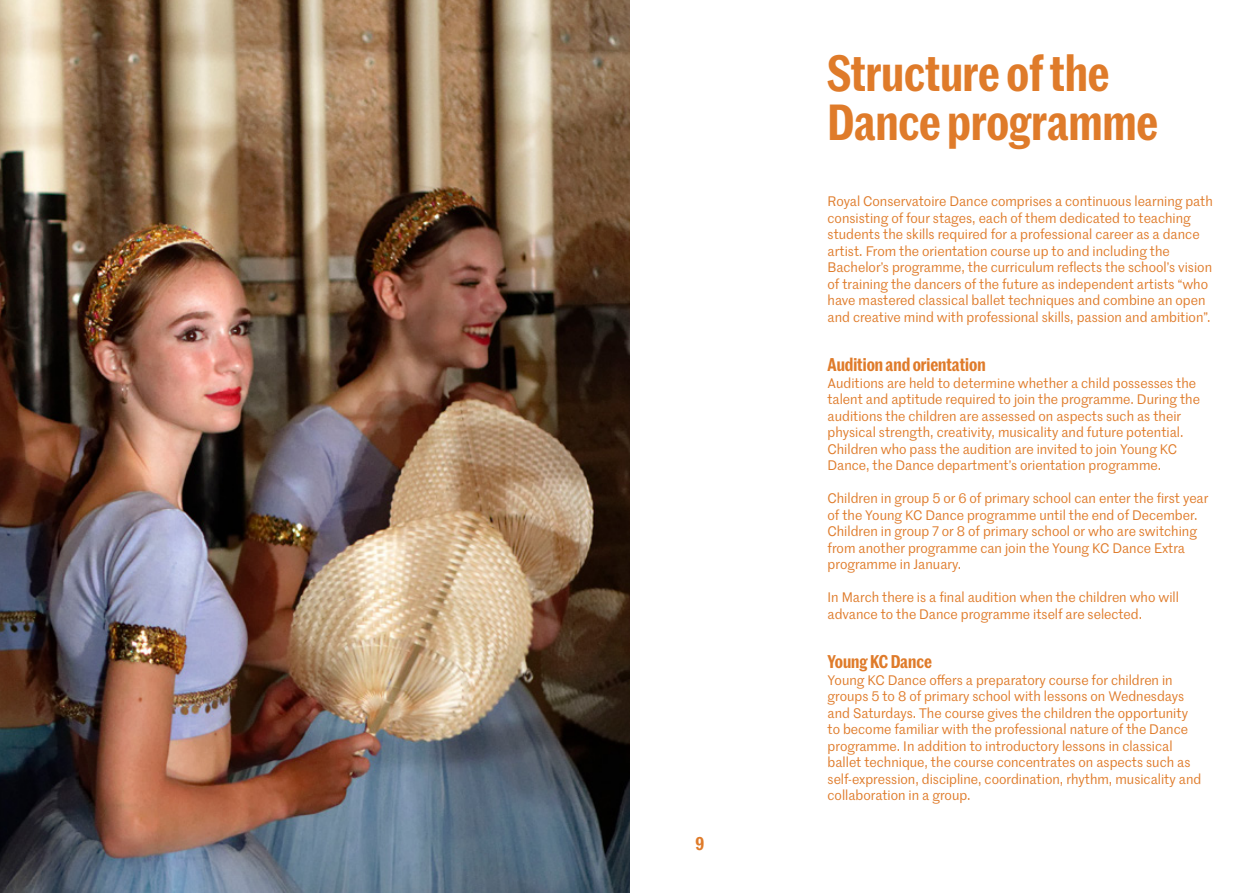
<style>
.page{position:relative;width:1259px;height:893px;background:#fff}
.page>*{position:absolute;margin:0;border:0;box-sizing:border-box;transform-origin:0 0}
.t1{font:600 49.5px/49.5px "Marr Sans Cond";color:#df7b2a}
.t2{font:600 18px "Marr Sans Cond";color:#df7b2a}
.t3{font:13.5px/16.5px "Marr Sans";color:#df7b2a}
</style>
<div class="page">
<img style="left:0;top:0;width:629px;height:893px">
<h2 class="t2" style="left:695px;top:830px;width:10px">9</h2>
<h1 class="t1" style="left:827px;top:45px;width:332px">Structure of the<br>Dance programme</h1>
<p class="t3" style="left:827px;top:193px;width:387px">Royal Conservatoire Dance comprises a continuous learning path consisting of four stages, each of them dedicated to teaching students the skills required for a professional career as a dance artist. From the orientation course up to and including the Bachelor’s programme, the curriculum reflects the school’s vision of training the dancers of the future as independent artists “who have mastered classical ballet techniques and combine an open and creative mind with professional skills, passion and ambition”.</p>
<h2 class="t2" style="left:827px;top:352px;width:160px">Audition and orientation</h2>
<p class="t3" style="left:827px;top:374px;width:374px">Auditions are held to determine whether a child possesses the talent and aptitude required to join the programme. During the auditions the children are assessed on aspects such as their physical strength, creativity, musicality and future potential.<br>Children who pass the audition are invited to join Young KC Dance, the Dance department’s orientation programme.</p>
<p class="t3" style="left:827px;top:490px;width:382px">Children in group 5 or 6 of primary school can enter the first year of the Young KC Dance programme until the end of December.<br>Children in group 7 or 8 of primary school or who are switching from another programme can join the Young KC Dance Extra programme in January.</p>
<p class="t3" style="left:827px;top:589px;width:353px">In March there is a final audition when the children who will advance to the Dance programme itself are selected.</p>
<h2 class="t2" style="left:827px;top:649px;width:106px">Young KC Dance</h2>
<p class="t3" style="left:827px;top:671px;width:375px">Young KC Dance offers a preparatory course for children in groups 5 to 8 of primary school with lessons on Wednesdays and Saturdays. The course gives the children the opportunity to become familiar with the professional nature of the Dance programme. In addition to introductory lessons in classical ballet technique, the course concentrates on aspects such as self-expression, discipline, coordination, rhythm, musicality and collaboration in a group.</p>
</div>
